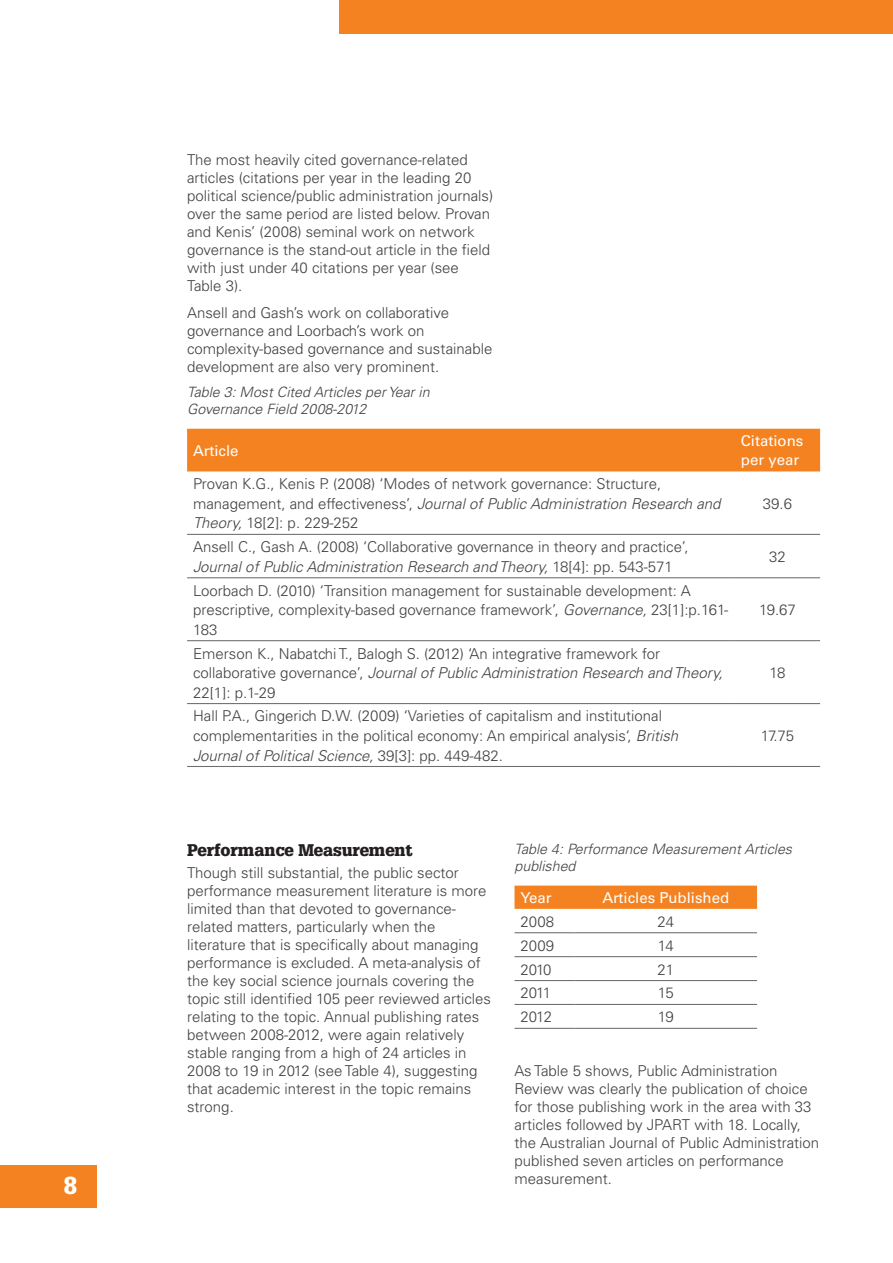
<style>
.page{position:relative;width:893px;height:1263px;background:#fff}
.page>*{position:absolute;margin:0;border:0;box-sizing:border-box;transform-origin:0 0}
.t1{font:900 24px "Glypha";color:#fff}
.t2{font:900 16.5px "Glypha";color:#231f20}
.t3{font:300 15px/18px "Univers LT";color:#414042}
.t4{font:15px/19.5px "Univers LT";color:#fff}
.t5{font:italic 300 14.25px/17.1px "Univers LT";color:#414042}
.s1{font-style:italic}
</style>
<div class="page">
<div style="left:339px;top:0;width:554px;height:34px;background:#f58220"></div>
<div style="left:0;top:1165px;width:97px;height:43px;background:#f58220"></div>
<div style="left:514px;top:886px;width:243px;height:23px;background:#f58220"></div>
<hr style="left:514px;top:932px;width:60px;height:1px;background:#6d6e71">
<hr style="left:574px;top:932px;width:183px;height:1px;background:#6d6e71">
<hr style="left:514px;top:956px;width:60px;height:1px;background:#6d6e71">
<hr style="left:574px;top:956px;width:183px;height:1px;background:#6d6e71">
<hr style="left:514px;top:980px;width:60px;height:1px;background:#6d6e71">
<hr style="left:574px;top:980px;width:183px;height:1px;background:#6d6e71">
<hr style="left:514px;top:1004px;width:60px;height:1px;background:#6d6e71">
<hr style="left:574px;top:1004px;width:183px;height:1px;background:#6d6e71">
<hr style="left:514px;top:1028px;width:60px;height:1px;background:#6d6e71">
<hr style="left:574px;top:1028px;width:183px;height:1px;background:#6d6e71">
<div style="left:187px;top:429px;width:633px;height:42px;background:#f58220"></div>
<hr style="left:187px;top:534px;width:548px;height:1px;background:#6d6e71">
<hr style="left:735px;top:534px;width:85px;height:1px;background:#6d6e71">
<hr style="left:187px;top:577px;width:548px;height:1px;background:#6d6e71">
<hr style="left:735px;top:577px;width:85px;height:1px;background:#6d6e71">
<hr style="left:187px;top:640px;width:548px;height:1px;background:#6d6e71">
<hr style="left:735px;top:640px;width:85px;height:1px;background:#6d6e71">
<hr style="left:187px;top:703px;width:548px;height:1px;background:#6d6e71">
<hr style="left:735px;top:703px;width:85px;height:1px;background:#6d6e71">
<hr style="left:187px;top:766px;width:548px;height:1px;background:#6d6e71">
<hr style="left:735px;top:766px;width:85px;height:1px;background:#6d6e71">
<h1 class="t1" style="left:64px;top:1171px;width:15px">8</h1>
<p class="t3" style="left:187px;top:151px;width:308px">The most heavily cited governance-related articles (citations per year in the leading 20 political science/public administration journals) over the same period are listed below. Provan and Kenis’ (2008) seminal work on network governance is the stand-out article in the field with just under 40 citations per year (see Table 3).</p>
<p class="t3" style="left:187px;top:303px;width:307px">Ansell and Gash’s work on collaborative governance and Loorbach’s work on complexity-based governance and sustainable development are also very prominent.</p>
<p class="t5" style="left:187px;top:383px;width:244px">Table 3: Most Cited Articles per Year in<br>Governance Field 2008-2012</p>
<p class="t4" style="left:193px;top:441px;width:47px">Article</p>
<p class="t4" style="left:741px;top:431px;width:64px">Citations per year</p>
<p class="t3" style="left:193px;top:474px;width:529px;line-height:19.5px">Provan K.G., Kenis P. (2008) ‘Modes of network governance: Structure, management, and effectiveness’, <span class="s1">Journal of Public Administration Research and<br>Theory,</span> 18[2]: p. 229-252</p>
<p class="t3" style="left:763px;top:495px;width:31px">39.6</p>
<p class="t3" style="left:193px;top:537px;width:497px;line-height:19.5px">Ansell C., Gash A. (2008) ‘Collaborative governance in theory and practice’,<br><span class="s1">Journal of Public Administration Research and Theory,</span> 18[4]: pp. 543-571</p>
<p class="t3" style="left:769px;top:548px;width:18px">32</p>
<p class="t3" style="left:193px;top:581px;width:537px;line-height:19.5px">Loorbach D. (2010) ‘Transition management for sustainable development: A prescriptive, complexity-based governance framework’, <span class="s1">Governance,</span> 23[1]:p.161-<br>183</p>
<p class="t3" style="left:759px;top:601px;width:38px">19.67</p>
<p class="t3" style="left:193px;top:643px;width:531px;line-height:19.5px">Emerson K., Nabatchi T., Balogh S. (2012) ‘An integrative framework for collaborative governance’, <span class="s1">Journal of Public Administration Research and Theory,<br></span>22[1]: p.1-29</p>
<p class="t3" style="left:193px;top:706px;width:487px;line-height:19.5px">Hall P.A., Gingerich D.W. (2009) ‘Varieties of capitalism and institutional complementarities in the political economy: An empirical analysis‘, <span class="s1">British<br>Journal of Political Science,</span> 39[3]: pp. 449-482.</p>
<p class="t3" style="left:769px;top:664px;width:18px">18</p>
<p class="t3" style="left:761px;top:727px;width:35px">17.75</p>
<p class="t2" style="left:187px;top:840px;width:227px">Performance Measurement</p>
<p class="t3" style="left:187px;top:864px;width:305px">Though still substantial, the public sector performance measurement literature is more limited than that devoted to governance&shy;related matters, particularly when the literature that is specifically about managing performance is excluded. A meta-analysis of the key social science journals covering the topic still identified 105 peer reviewed articles relating to the topic. Annual publishing rates between 2008-2012, were again relatively stable ranging from a high of 24 articles in 2008 to 19 in 2012 (see Table 4), suggesting that academic interest in the topic remains strong.</p>
<p class="t5" style="left:514px;top:840px;width:279px">Table 4: Performance Measurement Articles published</p>
<p class="t4" style="left:520px;top:888px;width:33px">Year</p>
<p class="t4" style="left:602px;top:888px;width:128px">Articles Published</p>
<p class="t3" style="left:520px;top:912px;width:35px">2008</p>
<p class="t3" style="left:657px;top:912px;width:18px">24</p>
<p class="t3" style="left:520px;top:936px;width:35px">2009</p>
<p class="t3" style="left:658px;top:936px;width:17px">14</p>
<p class="t3" style="left:520px;top:960px;width:33px">2010</p>
<p class="t3" style="left:657px;top:960px;width:18px">21</p>
<p class="t3" style="left:520px;top:984px;width:32px">2011</p>
<p class="t3" style="left:658px;top:984px;width:17px">15</p>
<p class="t3" style="left:520px;top:1008px;width:33px">2012</p>
<p class="t3" style="left:658px;top:1008px;width:17px">19</p>
<p class="t3" style="left:514px;top:1061px;width:306px">As Table 5 shows, Public Administration Review was clearly the publication of choice for those publishing work in the area with 33 articles followed by JPART with 18. Locally, the Australian Journal of Public Administration published seven articles on performance measurement.</p>
</div>
